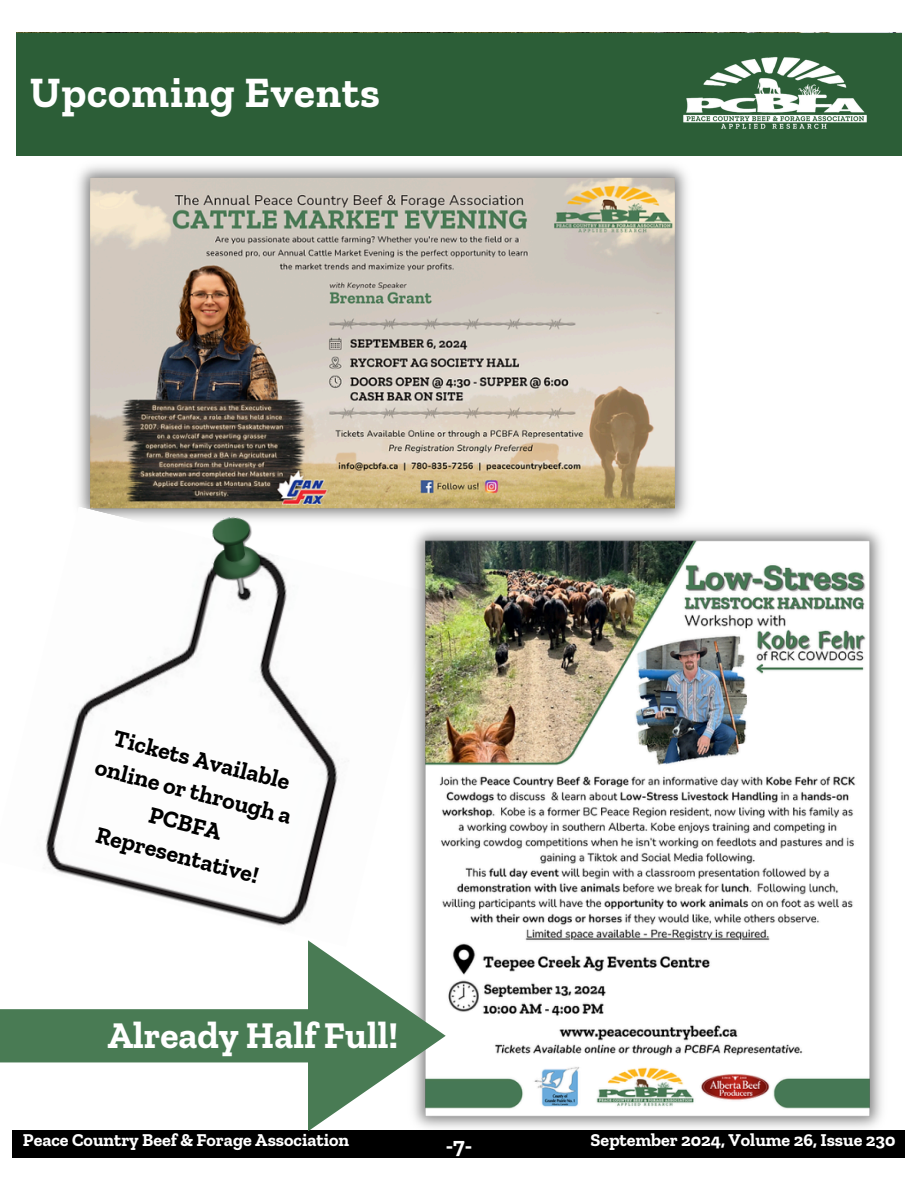
<style>
.page{position:relative;width:918px;height:1188px;background:#fff}
.page>*{position:absolute;margin:0;border:0;box-sizing:border-box;transform-origin:0 0}
.t1{font:700 43.05px "Zilla Slab";letter-spacing:.02em;color:#fff}
.t2{font:700 37.5px "Zilla Slab";color:#fff}
.t3{font:700 23.7px/32.7px "Zilla Slab";color:#000;text-align:center}
.t4{font:700 23.4px "Zilla Slab";color:#fff}
.t5{font:700 18px "Zilla Slab";color:#fff}
</style>
<div class="page">
<div style="left:16px;top:33px;width:886px;height:122px;background:#2c5e37"></div>
<img style="left:683px;top:57px;width:184px;height:72px">
<div style="left:12px;top:1130px;width:893px;height:28px;background:#000"></div>
<img style="left:51px;top:155px;width:664px;height:358px">
<img style="left:45px;top:506px;width:388px;height:421px">
<img style="left:403px;top:513px;width:479px;height:615px">
<img style="left:206px;top:513px;width:63px;height:89px">
<svg style="left:0;top:940px;width:445px;height:191px"></svg>
<h3 class="t1" style="left:30px;top:66px;width:352px">Upcoming Events</h3>
<p class="t3" style="left:108px;top:719px;width:203px;rotate:14deg">Tickets Available online or through a<br>PCBFA<br>Representative!</p>
<h3 class="t2" style="left:108px;top:1013px;width:292px">Already Half Full!</h3>
<h2 class="t5" style="left:23px;top:1129px;width:328px">Peace Country Beef &amp; Forage Association</h2>
<p class="t5" style="left:591px;top:1129px;width:306px">September 2024, Volume 26, Issue 230</p>
<p class="t4" style="left:446px;top:1131px;width:28px">-7-</p>
</div>
